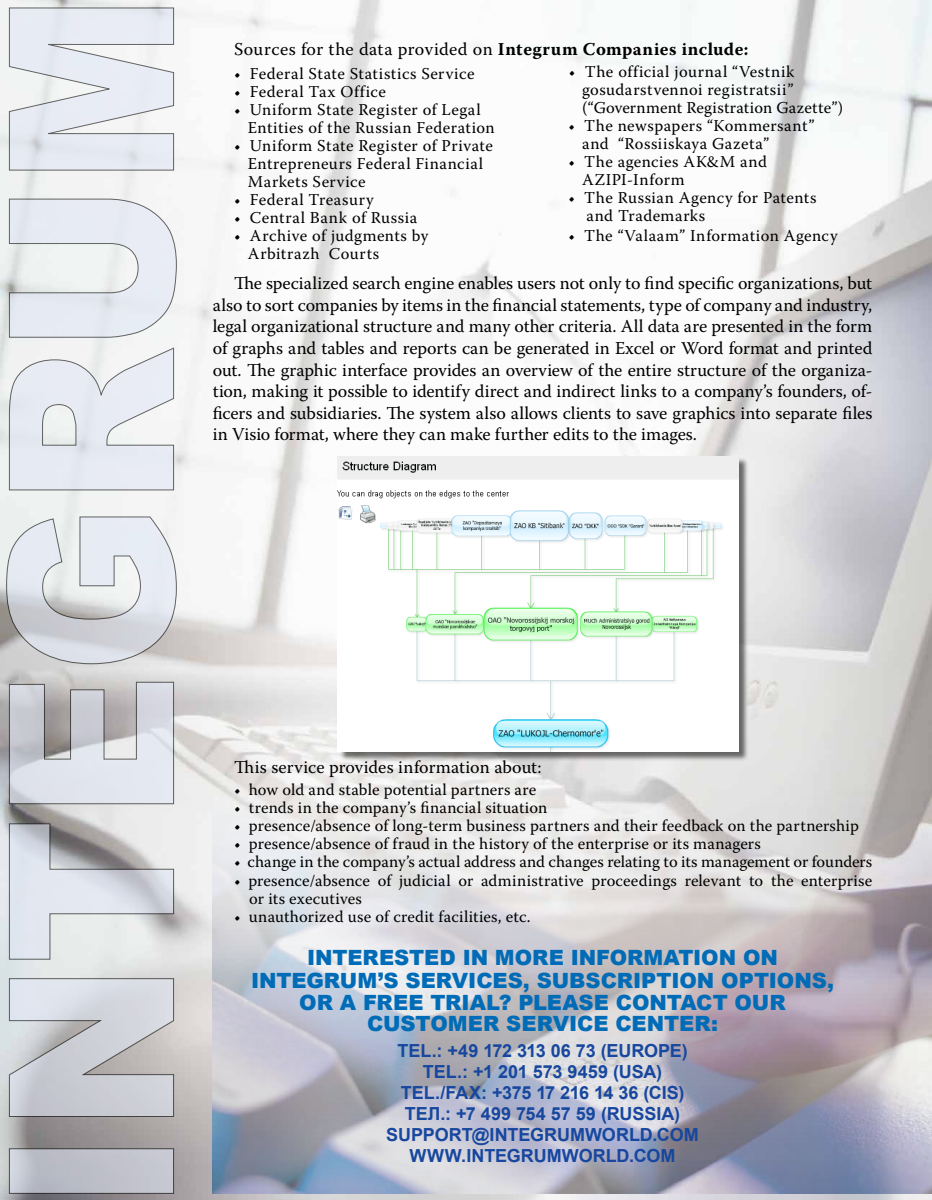
<style>
.page{position:relative;width:932px;height:1200px;background:#fff}
.page>*{position:absolute;margin:0;border:0;box-sizing:border-box;transform-origin:0 0}
.t1{font:900 21px "Arial";letter-spacing:-.005em;color:#006cb7}
.t2{font:18px/21.6px "Warnock Pro";letter-spacing:.01em;color:#000;text-align:justify}
.t3{font:700 18px/21px "Arial";letter-spacing:-.005em;color:#17479e;text-align:center}
.t4{font:16.5px/18px "Warnock Pro";letter-spacing:.02em;color:#000}
.t5{font:16.5px "Warnock Pro";color:#000}
.s1{font-weight:700}
</style>
<div class="page">
<img style="left:0;top:0;width:931px;height:1199px">
<svg style="left:6px;top:8px;width:171px;height:1185px;background:#d7d9dd"></svg>
<img style="left:213px;top:688px;width:718px;height:505px">
<div style="left:339px;top:457px;width:409px;height:304px;background:#000;opacity:.56"></div>
<img style="left:337px;top:456px;width:401px;height:295px">
<p class="t2" style="left:234px;top:38px;width:515px">Sources for the data provided on <span class="s1">Integrum Companies include:</span></p>
<p class="t4" style="left:234px;top:64px;width:242px">• Federal State Statistics Service</p>
<p class="t4" style="left:234px;top:82px;width:153px">• Federal Tax Office</p>
<p class="t4" style="left:248px;top:100px;width:248px;text-indent:-14px">• Uniform State Register of Legal<br>Entities of the Russian Federation</p>
<p class="t4" style="left:248px;top:136px;width:246px;text-indent:-14px">• Uniform State Register of Private<br>Entrepreneurs Federal Financial<br>Markets Service</p>
<p class="t4" style="left:234px;top:190px;width:141px">• Federal Treasury</p>
<p class="t4" style="left:234px;top:208px;width:185px">• Central Bank of Russia</p>
<p class="t4" style="left:248px;top:226px;width:182px;text-indent:-14px">• Archive of judgments by<br>Arbitrazh Courts</p>
<p class="t4" style="left:582px;top:62px;width:262px;text-indent:-13px">• The official journal “Vestnik gosudarstvennoi registratsii” (“Government Registration Gazette”)</p>
<p class="t4" style="left:582px;top:116px;width:234px;text-indent:-14px">• The newspapers “Kommersant” and “Rossiiskaya Gazeta”</p>
<p class="t4" style="left:582px;top:152px;width:186px;text-indent:-14px">• The agencies АК&amp;M and<br>AZIPI-Inform</p>
<p class="t4" style="left:586px;top:188px;width:231px;text-indent:-18px">• The Russian Agency for Patents and Trademarks</p>
<p class="t4" style="left:568px;top:226px;width:271px">• The “Valaam” Information Agency</p>
<p class="t2" style="left:213px;top:272px;width:661px;text-indent:21px">The specialized search engine enables users not only to find specific organizations, but also to sort companies by items in the financial statements, type of company and industry, legal organizational structure and many other criteria. All data are presented in the form of graphs and tables and reports can be generated in Excel or Word format and printed out. The graphic interface provides an overview of the entire structure of the organiza&shy;tion, making it possible to identify direct and indirect links to a company’s founders, of&shy;ficers and subsidiaries. The system also allows clients to save graphics into separate files in Visio format, where they can make further edits to the images.</p>
<p class="t2" style="left:234px;top:756px;width:309px">This service provides information about:</p>
<p class="t4" style="left:234px;top:780px;width:304px">• how old and stable potential partners are</p>
<p class="t4" style="left:234px;top:798px;width:314px">• trends in the company’s financial situation</p>
<p class="t4" style="left:234px;top:816px;width:626px">• presence/absence of long-term business partners and their feedback on the partnership</p>
<p class="t4" style="left:234px;top:834px;width:528px">• presence/absence of fraud in the history of the enterprise or its managers</p>
<p class="t5" style="left:234px;top:851px;width:639px">• change in the company’s actual address and changes relating to its management or founders</p>
<p class="t4" style="left:249px;top:870px;width:624px;text-indent:-15px">• presence/absence of judicial or administrative proceedings relevant to the enterprise or its executives</p>
<p class="t4" style="left:234px;top:906px;width:298px">• unauthorized use of credit facilities, etc.</p>
<p class="t1" style="left:307px;top:942px;width:25px">INTERESTED</p>
<p class="t1" style="left:462px;top:942px;width:50px">IN MORE</p>
<p class="t1" style="left:570px;top:942px;width:16px">INFORMATION</p>
<p class="t1" style="left:743px;top:942px;width:18px">ON</p>
<p class="t1" style="left:251px;top:964px;width:26px">INTEGRUM</p>
<p class="t1" style="left:377px;top:964px;width:45px">’S SER</p>
<p class="t1" style="left:452px;top:964px;width:31px">VICES</p>
<p class="t1" style="left:523px;top:964px;width:78px">, SU BSCRIPTION</p>
<p class="t1" style="left:721px;top:964px;width:16px">OPTIONS</p>
<p class="t1" style="left:826px;top:964px;width:8px">,</p>
<p class="t1" style="left:299px;top:987px;width:80px">OR AFREE</p>
<p class="t1" style="left:430px;top:987px;width:15px">TRIAL</p>
<p class="t1" style="left:498px;top:987px;width:51px">? PLEASE</p>
<p class="t1" style="left:615px;top:987px;width:17px">CONTACT</p>
<p class="t1" style="left:734px;top:987px;width:18px">OUR</p>
<p class="t1" style="left:367px;top:1008px;width:34px">CUSTOMER</p>
<p class="t1" style="left:506px;top:1008px;width:77px">SERVICE</p>
<p class="t1" style="left:615px;top:1008px;width:33px">CENTER</p>
<p class="t1" style="left:710px;top:1008px;width:8px">:</p>
<p class="t3" style="left:386px;top:1040px;width:314px">TEL.: +49 172 313 06 73 (EUROPE)<br>TEL.: +1 201 573 9459 (USA)<br>TEL./FAX: +375 17 216 14 36 (CIS)<br>TЕЛ.: +7 499 754 57 59 (RUSSIA)<br>SUPPORT@INTEGRUMWORLD.COM<br>WWW.INTEGRUMWORLD.COM</p>
</div>
